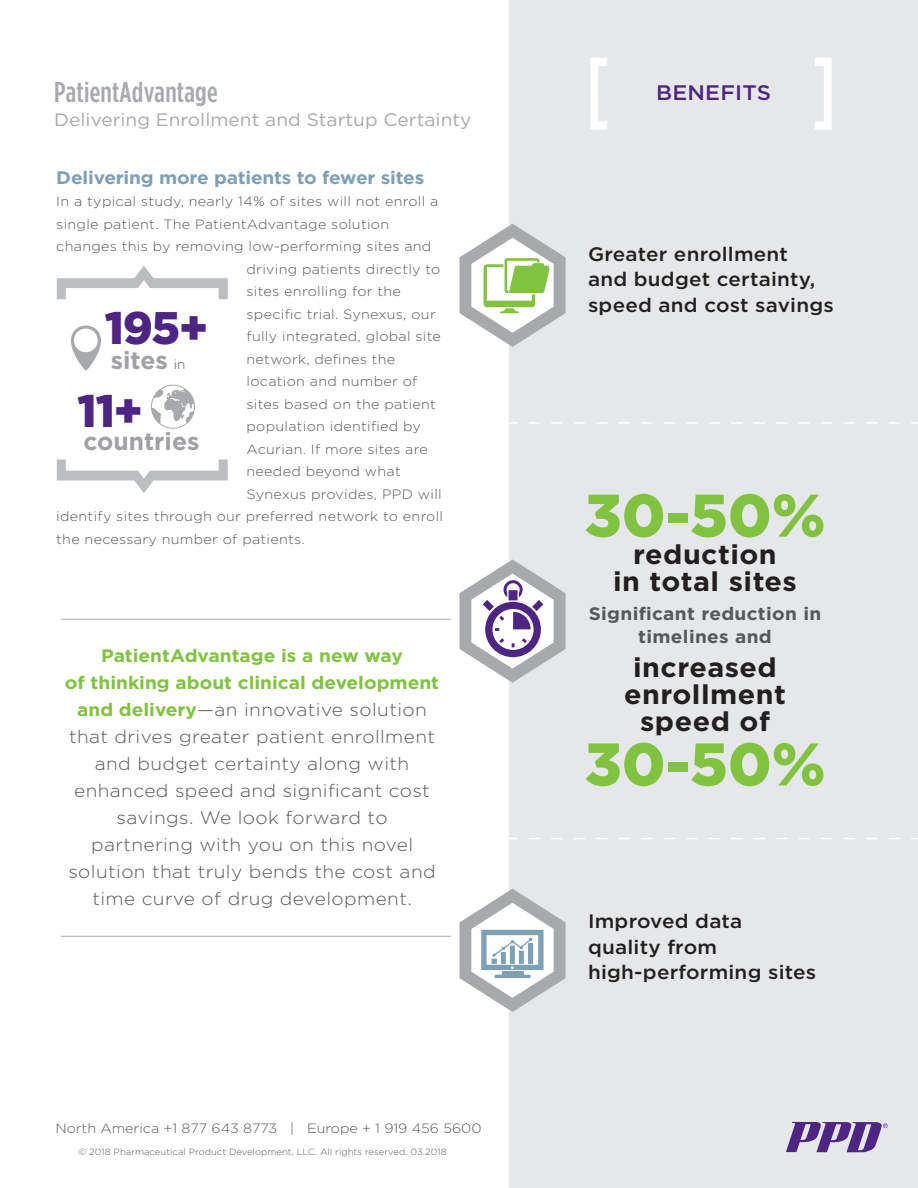
<style>
.page{position:relative;width:918px;height:1188px;background:#fff}
.page>*{position:absolute;margin:0;border:0;box-sizing:border-box;transform-origin:0 0}
.t1{font:900 60px "Gotham";color:#81c341}
.t2{font:900 45.6px "Gotham";color:#4e2582}
.t3{font:500 28.5px "Gotham Condensed";letter-spacing:.01em;color:#a8a9ad;scale:1.06 1}
.t4{font:700 27px/27px "Gotham";letter-spacing:.015em;color:#231f20;text-align:center;scale:1.06 1}
.t5{font:700 24.6px "Gotham";color:#a1a1a5}
.t6{font:500 21px "Gotham";letter-spacing:.01em;color:#4e2582;scale:1.06 1}
.t7{font:500 19.5px/25.5px "Gotham";letter-spacing:.01em;color:#231f20;scale:1.06 1}
.t8{font:300 18px/27px "Gotham";letter-spacing:.02em;color:#57585a;text-align:center;scale:1.06 1}
.t9{font:18px "Gotham";letter-spacing:.005em;color:#a8a9ad;scale:1.06 1}
.t10{font:700 18px "Gotham";letter-spacing:-.01em;color:#7ea0b5;scale:1.06 1}
.t11{font:700 18px/22.5px "Gotham";letter-spacing:.015em;color:#57585a;text-align:center;scale:1.06 1}
.t12{font:300 13.5px "Gotham";letter-spacing:.02em;color:#57585a;scale:1.06 1}
.t13{font:300 13.5px "Gotham";color:#58595b;scale:1.06 1}
.t14{font:300 9px "Gotham";color:#58595b;scale:1.06 1}
.s1{font-weight:300;font-size:13.5px;color:#57585a}
.s2{font-weight:700;color:#81c341}
</style>
<div class="page">
<div style="left:509px;top:0;width:409px;height:1188px;background:#e6e7e9"></div>
<svg style="left:590px;top:58px;width:17px;height:72px"></svg>
<svg style="left:815px;top:58px;width:17px;height:72px"></svg>
<svg style="left:459px;top:889px;width:107px;height:123px"></svg>
<svg style="left:459px;top:559px;width:107px;height:124px"></svg>
<svg style="left:459px;top:224px;width:107px;height:123px"></svg>
<svg style="left:509px;top:422px;width:409px;height:2px"></svg>
<svg style="left:57px;top:266px;width:171px;height:33px"></svg>
<svg style="left:57px;top:460px;width:171px;height:33px"></svg>
<svg style="left:71px;top:326px;width:30px;height:45px"></svg>
<svg style="left:151px;top:385px;width:44px;height:44px"></svg>
<hr style="left:61px;top:619px;width:390px;height:1px;background:#a8a9ad">
<hr style="left:61px;top:936px;width:390px;height:1px;background:#a8a9ad">
<svg style="left:509px;top:838px;width:409px;height:1px"></svg>
<svg style="left:786px;top:1122px;width:102px;height:30px"></svg>
<h3 class="t3" style="left:54px;top:76px;width:156px">PatientAdvantage</h3>
<h3 class="t9" style="left:54px;top:108px;width:395px">Delivering Enrollment and Startup Certainty</h3>
<h3 class="t10" style="left:56px;top:165px;width:349px">Delivering more patients to fewer sites</h3>
<p class="t12" style="left:56px;top:193px;width:362px">In a typical study, nearly 14% of sites will not enroll a</p>
<p class="t12" style="left:56px;top:215px;width:316px">single patient. The PatientAdvantage solution</p>
<p class="t12" style="left:56px;top:238px;width:355px">changes this by removing low-performing sites and</p>
<p class="t12" style="left:247px;top:260px;width:184px">driving patients directly to</p>
<p class="t12" style="left:247px;top:283px;width:147px">sites enrolling for the</p>
<p class="t12" style="left:247px;top:305px;width:180px">specific trial. Synexus, our</p>
<p class="t12" style="left:247px;top:328px;width:185px">fully integrated, global site</p>
<p class="t12" style="left:247px;top:350px;width:142px">network, defines the</p>
<p class="t12" style="left:247px;top:373px;width:163px">location and number of</p>
<p class="t12" style="left:247px;top:395px;width:180px">sites based on the patient</p>
<p class="t12" style="left:247px;top:418px;width:166px">population identified by</p>
<p class="t12" style="left:247px;top:440px;width:172px">Acurian. If more sites are</p>
<p class="t12" style="left:247px;top:463px;width:147px">needed beyond what</p>
<p class="t12" style="left:247px;top:485px;width:186px">Synexus provides, PPD will</p>
<p class="t12" style="left:56px;top:508px;width:367px">identify sites through our preferred network to enroll</p>
<p class="t12" style="left:56px;top:530px;width:236px">the necessary number of patients.</p>
<h2 class="t2" style="left:105px;top:296px;width:105px">195+</h2>
<h3 class="t5" style="left:111px;top:344px;width:76px">sites <span class="s1">in</span></h3>
<h2 class="t2" style="left:78px;top:380px;width:67px">11+</h2>
<h3 class="t5" style="left:84px;top:425px;width:117px">countries</h3>
<p class="t8" style="left:65px;top:642px;width:355px"><span class="s2">PatientAdvantage is a new way<br>of thinking about clinical development and delivery</span>—an innovative solution that drives greater patient enrollment and budget certainty along with enhanced speed and significant cost savings. We look forward to partnering with you on this novel solution that truly bends the cost and time curve of drug development.</p>
<p class="t13" style="left:55px;top:1120px;width:404px">North America +1 877 643 8773 | Europe + 1 919 456 5600</p>
<p class="t14" style="left:78px;top:1147px;width:349px">© 2018 Pharmaceutical Product Development, LLC. All rights reserved. 03.2018</p>
<h3 class="t6" style="left:656px;top:79px;width:110px">BENEFITS</h3>
<h3 class="t7" style="left:588px;top:241px;width:233px">Greater enrollment<br>and budget certainty, speed and cost savings</h3>
<h1 class="t1" style="left:585px;top:474px;width:243px">30-50%</h1>
<h3 class="t4" style="left:613px;top:540px;width:175px">reduction<br>in total sites</h3>
<h3 class="t11" style="left:589px;top:603px;width:221px">Significant reduction in timelines and</h3>
<h3 class="t4" style="left:624px;top:654px;width:154px">increased enrollment speed of</h3>
<h1 class="t1" style="left:585px;top:723px;width:243px">30-50%</h1>
<h3 class="t7" style="left:588px;top:908px;width:217px">Improved data quality from high-performing sites</h3>
</div>
